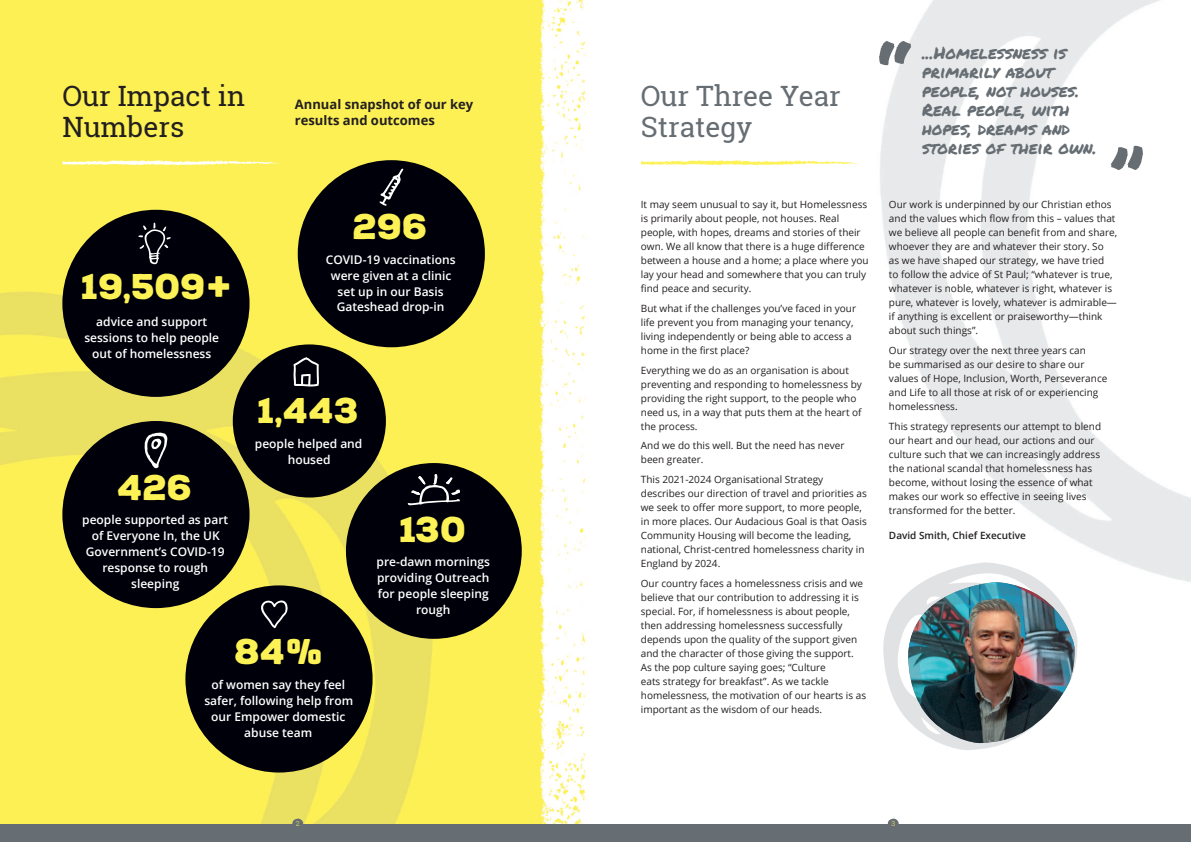
<style>
.page{position:relative;width:1191px;height:842px;background:#fff}
.page>*{position:absolute;margin:0;border:0;box-sizing:border-box;transform-origin:0 0}
.t1{font:900 34.8px "Nexa Rust Sans";color:#fcf256}
.t2{font:28px/31px "Roboto Slab";color:#666e74}
.t3{font:28px/31px "Roboto Slab";color:#231f20}
.t4{font:17px/19px "Permanent Marker";color:#666e74}
.t5{font:700 13px/16px "Open Sans";color:#231f20}
.t6{font:600 12px/16px "Open Sans";color:#fff;text-align:center}
.t7{font:10px/14px "Open Sans";color:#231f20}
.t8{font:600 10px "Open Sans";color:#231f20}
.t9{font:300 7px "Roboto Slab";color:#fcf256}
.s1{font-family:"Bungee";font-weight:400}
</style>
<div class="page">
<img style="left:0;top:0;width:1191px;height:825px">
<div style="left:0;top:825px;width:1191px;height:17px;background:#666e74"></div>
<svg style="left:292px;top:818px;width:11px;height:7px"></svg>
<svg style="left:887px;top:818px;width:11px;height:7px"></svg>
<svg style="left:640px;top:160px;width:217px;height:6px"></svg>
<svg style="left:62px;top:160px;width:217px;height:6px"></svg>
<div style="left:62px;top:210px;width:187px;height:187px;background:#00000b;border-radius:50%"></div>
<svg style="left:138px;top:223px;width:33px;height:41px"></svg>
<div style="left:298px;top:160px;width:187px;height:187px;background:#00000b;border-radius:50%"></div>
<svg style="left:379px;top:169px;width:24px;height:37px"></svg>
<div style="left:233px;top:344px;width:153px;height:153px;background:#00000b;border-radius:50%"></div>
<svg style="left:293px;top:357px;width:26px;height:30px"></svg>
<div style="left:185px;top:585px;width:187px;height:187px;background:#00000b;border-radius:50%"></div>
<svg style="left:261px;top:600px;width:27px;height:28px"></svg>
<div style="left:62px;top:421px;width:187px;height:187px;background:#00000b;border-radius:50%"></div>
<svg style="left:145px;top:433px;width:22px;height:35px"></svg>
<div style="left:346px;top:463px;width:176px;height:176px;background:#00000b;border-radius:50%"></div>
<svg style="left:407px;top:474px;width:53px;height:31px"></svg>
<svg style="left:879px;top:41px;width:32px;height:24px"></svg>
<svg style="left:1110px;top:146px;width:33px;height:24px"></svg>
<img style="left:880px;top:562px;width:197px;height:189px">
<h2 class="t3" style="left:62px;top:80px;width:184px">Our Impact in<br>Numbers</h2>
<h3 class="t5" style="left:295px;top:96px;width:180px">Annual snapshot of our key results and outcomes</h3>
<h1 class="t1" style="left:81px;top:263px;width:152px">19,509<span class="s1">+</span></h1>
<p class="t6" style="left:84px;top:313px;width:136px">advice and support sessions to help people out of homelessness</p>
<h1 class="t1" style="left:353px;top:203px;width:76px">296</h1>
<p class="t6" style="left:326px;top:251px;width:131px">COVID-19 vaccinations were given at a clinic set up in our Basis<br>Gateshead drop-in</p>
<h1 class="t1" style="left:258px;top:387px;width:103px">1,443</h1>
<p class="t6" style="left:255px;top:435px;width:109px">people helped and housed</p>
<h1 class="t1" style="left:118px;top:464px;width:77px">426</h1>
<p class="t6" style="left:82px;top:512px;width:147px">people supported as part of Everyone In, the UK<br>Government’s COVID-19 response to rough sleeping</p>
<h1 class="t1" style="left:400px;top:506px;width:69px">130</h1>
<p class="t6" style="left:376px;top:554px;width:115px">pre-dawn mornings providing Outreach for people sleeping rough</p>
<h1 class="t1" style="left:235px;top:628px;width:89px">84<span class="s1">%</span></h1>
<p class="t6" style="left:204px;top:676px;width:150px">of women say they feel safer, following help from our Empower domestic abuse team</p>
<h2 class="t2" style="left:641px;top:80px;width:201px">Our Three Year<br>Strategy</h2>
<p class="t7" style="left:641px;top:198px;width:229px">It may seem unusual to say it, but Homelessness is primarily about people, not houses. Real people, with hopes, dreams and stories of their own. We all know that there is a huge difference between a house and a home; a place where you lay your head and somewhere that you can truly find peace and security.</p>
<p class="t7" style="left:641px;top:301px;width:217px">But what if the challenges you’ve faced in your life prevent you from managing your tenancy, living independently or being able to access a home in the first place?</p>
<p class="t7" style="left:641px;top:363px;width:222px">Everything we do as an organisation is about preventing and responding to homelessness by providing the right support, to the people who need us, in a way that puts them at the heart of the process.</p>
<p class="t7" style="left:641px;top:439px;width:205px">And we do this well. But the need has never been greater.</p>
<p class="t7" style="left:641px;top:472px;width:227px">This 2021-2024 Organisational Strategy describes our direction of travel and priorities as we seek to offer more support, to more people, in more places. Our Audacious Goal is that Oasis Community Housing will become the leading, national, Christ-centred homelessness charity in England by 2024.</p>
<p class="t7" style="left:641px;top:576px;width:227px">Our country faces a homelessness crisis and we believe that our contribution to addressing it is special. For, if homelessness is about people, then addressing homelessness successfully depends upon the quality of the support given and the character of those giving the support.<br>As the pop culture saying goes; “Culture<br>eats strategy for breakfast”. As we tackle homelessness, the motivation of our hearts is as important as the wisdom of our heads.</p>
<h3 class="t4" style="left:922px;top:42px;width:176px">...Homelessness is primarily about people, not houses.<br>Real people, with hopes, dreams and stories of their own.</h3>
<p class="t7" style="left:889px;top:198px;width:230px">Our work is underpinned by our Christian ethos and the values which flow from this – values that we believe all people can benefit from and share, whoever they are and whatever their story. So<br>as we have shaped our strategy, we have tried<br>to follow the advice of St Paul; “whatever is true, whatever is noble, whatever is right, whatever is pure, whatever is lovely, whatever is admirable— if anything is excellent or praiseworthy—think about such things”.</p>
<p class="t7" style="left:889px;top:343px;width:220px">Our strategy over the next three years can<br>be summarised as our desire to share our values of Hope, Inclusion, Worth, Perseverance and Life to all those at risk of or experiencing homelessness.</p>
<p class="t7" style="left:889px;top:419px;width:214px">This strategy represents our attempt to blend our heart and our head, our actions and our culture such that we can increasingly address the national scandal that homelessness has become, without losing the essence of what makes our work so effective in seeing lives transformed for the better.</p>
<p class="t8" style="left:889px;top:529px;width:138px">David Smith, Chief Executive</p>
<p class="t9" style="left:296px;top:819px;width:5px">2</p>
<p class="t9" style="left:891px;top:819px;width:5px">3</p>
</div>
